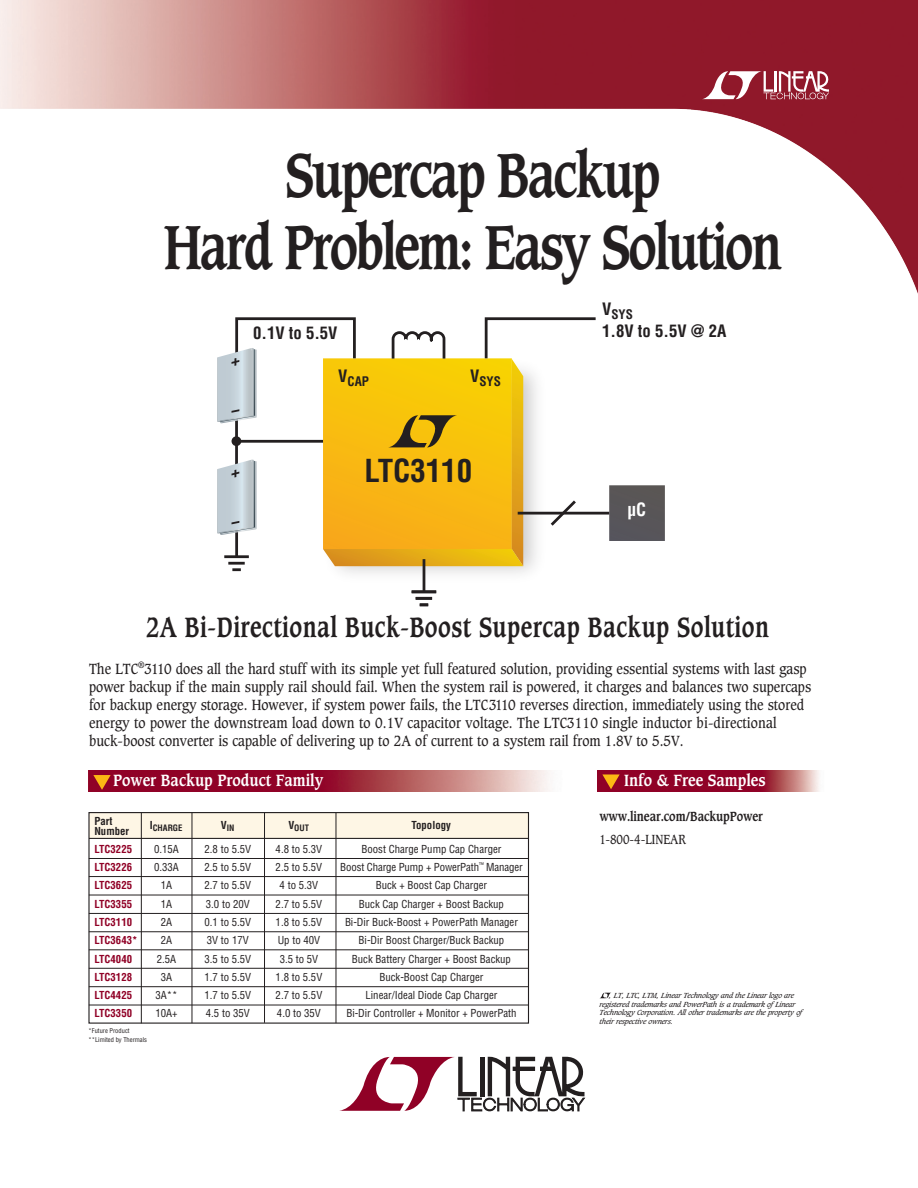
<style>
.page{position:relative;width:918px;height:1188px;background:#fff}
.page>*{position:absolute;margin:0;border:0;box-sizing:border-box;transform-origin:0 0}
.t1{font:700 60px "Caxton";letter-spacing:-.05em;color:#231f20;scale:.8 1}
.t2{font:700 condensed 30.9px "Helvetica";color:#231f20}
.t3{font:700 27px "Caxton";letter-spacing:.02em;color:#231f20;scale:.8 1}
.t4{font:700 condensed 17.85px "Helvetica";color:#fff}
.t5{font:700 condensed 16.65px "Helvetica";color:#231f20}
.t6{font:700 15.75px "Caxton";color:#fff;scale:.9 1}
.t7{font:14.25px/18px "Caxton";color:#231f20;scale:.9 1}
.t8{font:700 condensed 12.9px "Helvetica";color:#231f20}
.t9{font:700 12.75px "Caxton";letter-spacing:-.01em;color:#231f20;scale:.86 1}
.t10{font:12.75px "Caxton";color:#231f20;scale:.86 1}
.t11{font:condensed 10.8px/18.3px "Helvetica";color:#231f20;text-align:center}
.t12{font:700 condensed 10.8px/18.3px "Helvetica";color:#900126}
.t13{font:700 condensed 10.8px/9.8px "Helvetica";color:#231f20}
.t14{font:700 condensed 8.55px "Helvetica";color:#231f20}
.t15{font:italic 7.05px/8.6px "Caxton";letter-spacing:-.025em;color:#231f20}
.t16{font:condensed 6.45px/8.6px "Helvetica";color:#231f20}
</style>
<div class="page">
<img style="left:344px;top:571px;width:182px;height:22px">
<hr style="left:423px;top:559px;width:2px;height:33px;background:#231f20">
<hr style="left:412px;top:590px;width:24px;height:3px;background:#231f20">
<hr style="left:416px;top:597px;width:16px;height:3px;background:#231f20">
<svg style="left:420px;top:603px;width:8px;height:3px"></svg>
<hr style="left:518px;top:512px;width:91px;height:3px;background:#231f20">
<div style="left:609px;top:485px;width:56px;height:56px;background:#585559"></div>
<svg style="left:217px;top:392px;width:381px;height:179px"></svg>
<img style="left:0;top:0;width:918px;height:392px">
<svg style="left:339px;top:1056px;width:247px;height:56px"></svg>
<svg style="left:600px;top:993px;width:11px;height:5px"></svg>
<div style="left:89px;top:813px;width:440px;height:26px;background:#fef6e5"></div>
<div style="left:88px;top:812px;width:441px;height:212px;border:1px solid #231f20"></div>
<hr style="left:141px;top:813px;width:1px;height:210px;background:#231f20">
<hr style="left:336px;top:813px;width:1px;height:210px;background:#231f20">
<hr style="left:264px;top:813px;width:1px;height:210px;background:#231f20">
<hr style="left:192px;top:813px;width:1px;height:210px;background:#231f20">
<hr style="left:89px;top:838px;width:439px;height:1px;background:#231f20">
<hr style="left:89px;top:913px;width:440px;height:1px;background:#231f20">
<hr style="left:89px;top:895px;width:440px;height:1px;background:#231f20">
<hr style="left:89px;top:876px;width:440px;height:1px;background:#231f20">
<hr style="left:89px;top:858px;width:440px;height:1px;background:#231f20">
<hr style="left:89px;top:986px;width:440px;height:1px;background:#231f20">
<hr style="left:89px;top:968px;width:440px;height:1px;background:#231f20">
<hr style="left:89px;top:1005px;width:440px;height:1px;background:#231f20">
<hr style="left:89px;top:950px;width:440px;height:1px;background:#231f20">
<hr style="left:89px;top:931px;width:440px;height:1px;background:#231f20">
<img style="left:598px;top:771px;width:221px;height:21px">
<svg style="left:602px;top:774px;width:18px;height:15px"></svg>
<img style="left:89px;top:771px;width:461px;height:21px">
<svg style="left:93px;top:775px;width:18px;height:15px"></svg>
<svg style="left:702px;top:70px;width:130px;height:30px"></svg>
<p class="t1" style="left:285px;top:138px;width:471px">Supercap Backup</p>
<p class="t1" style="left:164px;top:210px;width:775px">Hard Problem: Easy Solution</p>
<p class="t5" style="left:253px;top:322px;width:86px">0.1V to 5.5V</p>
<p class="t8" style="left:338px;top:373px;width:32px"><sup>V</sup>CAP</p>
<p class="t8" style="left:470px;top:373px;width:32px"><sup>V</sup>SYS</p>
<p class="t2" style="left:365px;top:451px;width:109px">LTC3110</p>
<p class="t8" style="left:602px;top:306px;width:32px"><sup>V</sup>SYS</p>
<p class="t5" style="left:602px;top:321px;width:126px">1.8V to 5.5V @ 2A</p>
<p class="t4" style="left:627px;top:498px;width:20px">µC</p>
<p class="t3" style="left:147px;top:611px;width:780px">2A Bi-Directional Buck-Boost Supercap Backup Solution</p>
<p class="t7" style="left:89px;top:660px;width:804px">The LTC<sup>®</sup>3110 does all the hard stuff with its simple yet full featured solution, providing essential systems with last gasp power backup if the main supply rail should fail. When the system rail is powered, it charges and balances two supercaps for backup energy storage. However, if system power fails, the LTC3110 reverses direction, immediately using the stored energy to power the downstream load down to 0.1V capacitor voltage. The LTC3110 single inductor bi-directional buck-boost converter is capable of delivering up to 2A of current to a system rail from 1.8V to 5.5V.</p>
<p class="t6" style="left:113px;top:771px;width:235px">Power Backup Product Family</p>
<p class="t6" style="left:624px;top:771px;width:159px">Info &amp; Free Samples</p>
<p class="t13" style="left:94px;top:816px;width:36px">Part<br>Number</p>
<p class="t12" style="left:95px;top:840px;width:44px">LTC3225<br>LTC3226<br>LTC3625<br>LTC3355<br>LTC3110<br>LTC3643*<br>LTC4040<br>LTC3128<br>LTC4425<br>LTC3350</p>
<p class="t14" style="left:150px;top:823px;width:34px"><sup>I</sup>CHARGE</p>
<p class="t11" style="left:154px;top:840px;width:26px">0.15A<br>0.33A<br>1A<br>1A<br>2A<br>2A<br>2.5A<br>3A<br>3A**<br>10A+</p>
<p class="t14" style="left:221px;top:823px;width:15px"><sup>V</sup>IN</p>
<p class="t11" style="left:205px;top:840px;width:48px;text-align:left">2.8 to 5.5V<br>2.5 to 5.5V<br>2.7 to 5.5V<br>3.0 to 20V<br>0.1 to 5.5V<br>3V to 17V<br>3.5 to 5.5V<br>1.7 to 5.5V<br>1.7 to 5.5V<br>4.5 to 35V</p>
<p class="t14" style="left:288px;top:823px;width:22px"><sup>V</sup>OUT</p>
<p class="t11" style="left:276px;top:840px;width:48px">4.8 to 5.3V<br>2.5 to 5.5V<br>4 to 5.3V<br>2.7 to 5.5V<br>1.8 to 5.5V<br>Up to 40V<br>3.5 to 5V<br>1.8 to 5.5V<br>2.7 to 5.5V<br>4.0 to 35V</p>
<p class="t13" style="left:412px;top:820px;width:41px">Topology</p>
<p class="t11" style="left:340px;top:840px;width:184px">Boost Charge Pump Cap Charger<br>Boost Charge Pump + PowerPath<sup>™</sup> Manager<br>Buck + Boost Cap Charger<br>Buck Cap Charger + Boost Backup<br>Bi-Dir Buck-Boost + PowerPath Manager<br>Bi-Dir Boost Charger/Buck Backup<br>Buck Battery Charger + Boost Backup<br>Buck-Boost Cap Charger<br>Linear/Ideal Diode Cap Charger<br>Bi-Dir Controller + Monitor + PowerPath</p>
<p class="t9" style="left:599px;top:809px;width:192px">www.linear.com/BackupPower</p>
<p class="t10" style="left:599px;top:832px;width:102px">1-800-4-LINEAR</p>
<p class="t15" style="left:600px;top:992px;width:209px;text-indent:10px">, LT, LTC, LTM, Linear Technology and the Linear logo are registered trademarks and PowerPath is a trademark ofLinear Technology Corporation. All other trademarks are the property of their respective owners.</p>
<p class="t16" style="left:89px;top:1026px;width:60px">*Future Product **Limited by Thermals</p>
</div>
